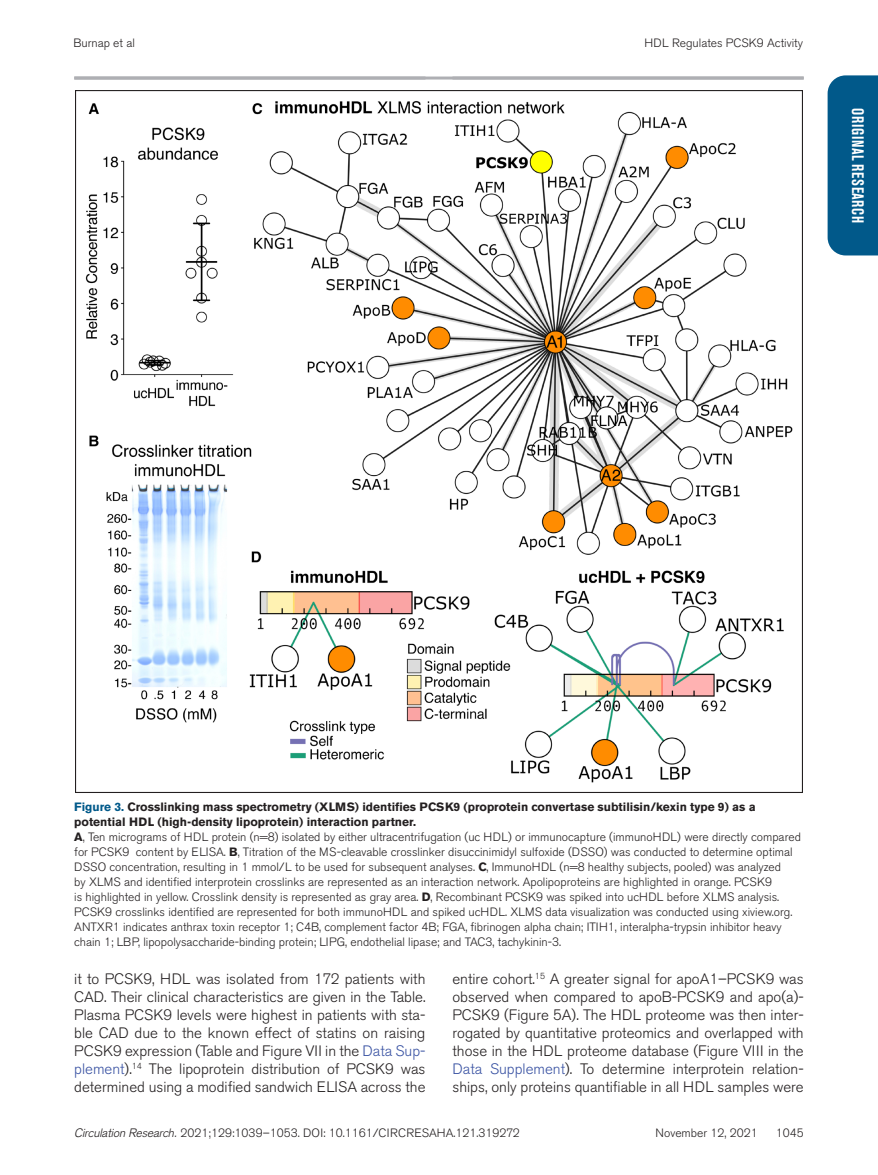
<style>
.page{position:relative;width:878px;height:1175px;background:#fff}
.page>*{position:absolute;margin:0;border:0;box-sizing:border-box;transform-origin:0 0}
.t1{font:700 condensed 16.5px "Akzidenz Grotesk BE";letter-spacing:.045em;color:#fff;scale:.9 1}
.t2{font:300 15px/18px "Akzidenz Grotesk BE";color:#231f20;text-align:justify}
.t3{font:300 12px/15px "Akzidenz Grotesk BE";color:#231f20}
.s1{font-weight:700;color:#01598a}
.s2{font-weight:700}
.s3{color:#3a53a3}
.s4{font-family:"Akzidenz Grotesk";font-style:italic}
</style>
<div class="page">
<div style="left:827px;top:75px;width:51px;height:180px;background:#01598a"></div>
<hr style="left:74px;top:76px;width:729px;height:4px;background:#b9babe">
<svg style="left:75px;top:90px;width:728px;height:703px"></svg>
<p class="t3" style="left:74px;top:36px;width:63px">Burnap et al</p>
<p class="t3" style="left:644px;top:36px;width:160px">HDL Regulates PCSK9 Activity</p>
<h1 class="t1" style="left:867px;top:108px;width:128px;rotate:90deg">ORIGINAL RESEARCH</h1>
<p class="t3" style="left:74px;top:799px;width:728px"><span class="s1">Figure 3.</span> <span class="s2">Crosslinking mass spectrometry (XLMS) identifies PCSK9 (proprotein convertase subtilisin/kexin type 9) as a potential HDL (high-density lipoprotein) interaction partner.<br>A</span>, Ten micrograms of HDL protein (n=8) isolated by either ultracentrifugation (uc HDL) or immunocapture (immunoHDL) were directly compared for PCSK9 content by ELISA. <span class="s2">B</span>, Titration of the MS-cleavable crosslinker disuccinimidyl sulfoxide (DSSO) was conducted to determine optimal DSSO concentration, resulting in 1 mmol/L to be used for subsequent analyses. <span class="s2">C</span>, ImmunoHDL (n=8 healthy subjects, pooled) was analyzed<br>by XLMS and identified interprotein crosslinks are represented as an interaction network. Apolipoproteins are highlighted in orange. PCSK9<br>is highlighted in yellow. Crosslink density is represented as gray area. <span class="s2">D</span>, Recombinant PCSK9 was spiked into ucHDL before XLMS analysis.<br>PCSK9 crosslinks identified are represented for both immunoHDL and spiked ucHDL. XLMS data visualization was conducted using xiview.org.<br>ANTXR1 indicates anthrax toxin receptor 1; C4B, complement factor 4B; FGA, fibrinogen alpha chain; ITIH1, interalpha-trypsin inhibitor heavy chain 1; LBP, lipopolysaccharide-binding protein; LIPG, endothelial lipase; and TAC3, tachykinin-3.</p>
<p class="t2" style="left:74px;top:970px;width:353px">it to PCSK9, HDL was isolated from 172 patients with CAD. Their clinical characteristics are given in the Table.<br>Plasma PCSK9 levels were highest in patients with sta&shy;ble CAD due to the known effect of statins on raising PCSK9 expression (Table and Figure VII in the <span class="s3">Data Sup&shy;plement</span>).<sup>14</sup> The lipoprotein distribution of PCSK9 was determined using a modified sandwich ELISA across the</p>
<p class="t2" style="left:452px;top:970px;width:353px">entire cohort.<sup>15</sup> A greater signal for apoA1–PCSK9 was observed when compared to apoB-PCSK9 and apo(a)- PCSK9 (Figure 5A). The HDL proteome was then inter&shy;rogated by quantitative proteomics and overlapped with those in the HDL proteome database (Figure VIII in the <span class="s3">Data Supplement</span>). To determine interprotein relation&shy;ships, only proteins quantifiable in all HDL samples were</p>
<p class="t3" style="left:74px;top:1125px;width:447px"><span class="s4">Circulation Research.</span> 2021;129:1039–1053. DOI: 10.1161/CIRCRESAHA.121.319272</p>
<p class="t3" style="left:655px;top:1125px;width:103px">November 12, 2021</p>
<p class="t3" style="left:775px;top:1125px;width:29px">1045</p>
</div>
